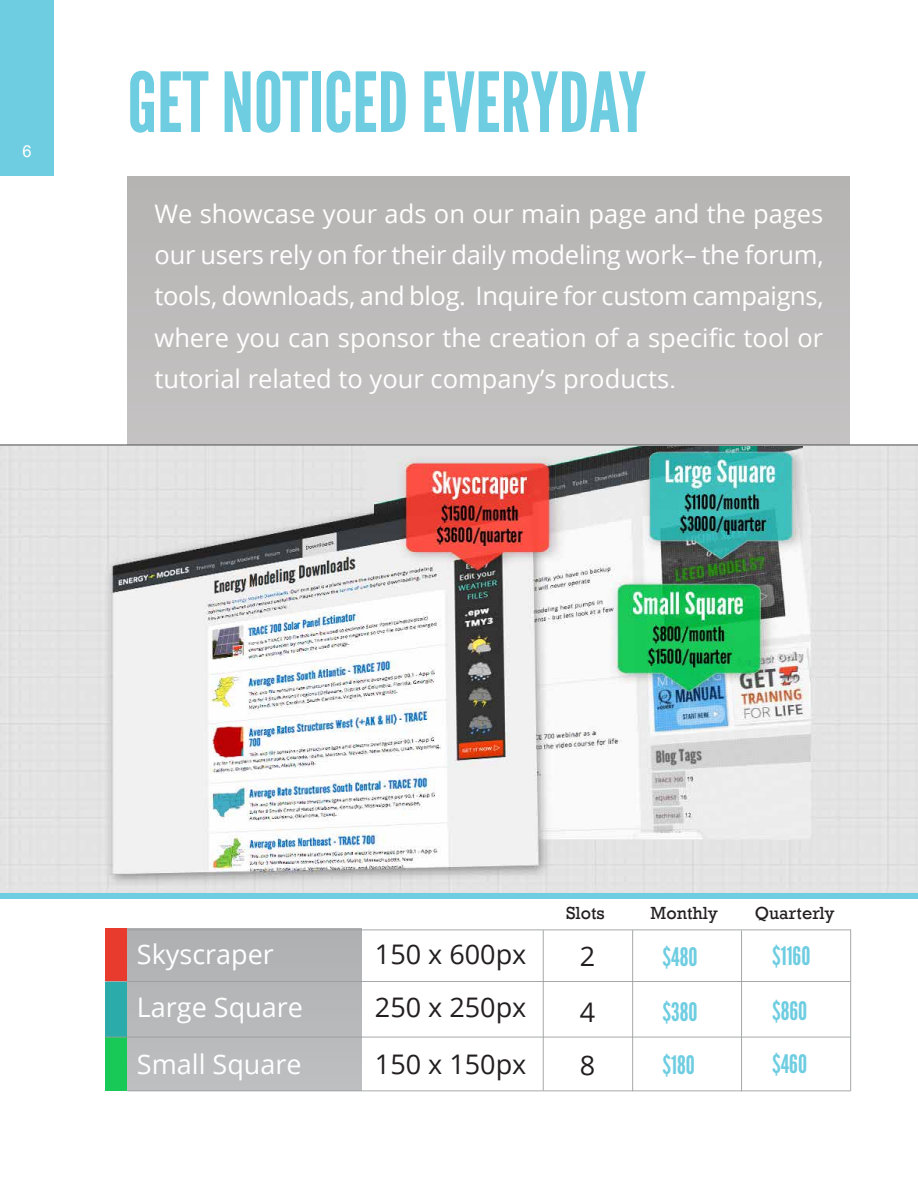
<style>
.page{position:relative;width:918px;height:1188px;background:#fff}
.page>*{position:absolute;margin:0;border:0;box-sizing:border-box;transform-origin:0 0}
.t1{font:82.5px "League Gothic";color:#6ecde1}
.t2{font:27px/53.1px "Open Sans";color:#fff}
.t3{font:27px/56.4px "Open Sans";color:#231f20}
.t4{font:25.5px/41.2px "Open Sans";color:#fff;text-align:justify}
.t5{font:25.5px "League Gothic";color:#6ecde1}
.t6{font:18px "Rockwell";color:#231f20}
.t7{font:16.5px "Arial";color:#fff}
.s1{font-family:"Arial"}
</style>
<div class="page">
<div style="left:0;top:0;width:54px;height:176px;background:#6ecde1"></div>
<img style="left:0;top:446px;width:918px;height:447px">
<div style="left:127px;top:928px;width:235px;height:163px;background:#b6b7b9"></div>
<div style="left:0;top:893px;width:918px;height:6px;background:#6ecde1"></div>
<hr style="left:0;top:444px;width:918px;height:2px;background:#9a9c9e">
<div style="left:105px;top:928px;width:22px;height:53px;background:#e83b2e"></div>
<div style="left:105px;top:982px;width:22px;height:55px;background:#2bacaa"></div>
<div style="left:105px;top:1037px;width:22px;height:54px;background:#19c958"></div>
<hr style="left:632px;top:930px;width:1px;height:161px;background:#9a9c9e">
<hr style="left:105px;top:1037px;width:746px;height:1px;background:#9a9c9e">
<hr style="left:128px;top:1091px;width:722px;height:1px;background:#9a9c9e">
<hr style="left:128px;top:930px;width:723px;height:1px;background:#9a9c9e">
<hr style="left:105px;top:981px;width:745px;height:1px;background:#9a9c9e">
<hr style="left:543px;top:930px;width:1px;height:161px;background:#9a9c9e">
<hr style="left:850px;top:930px;width:1px;height:161px;background:#9a9c9e">
<hr style="left:741px;top:930px;width:1px;height:161px;background:#9a9c9e">
<div style="left:128px;top:176px;width:722px;height:268px;background:#bdbbbb"></div>
<p class="t7" style="left:22px;top:140px;width:11px">6</p>
<h1 class="t1" style="left:128px;top:53px;width:520px">GET NOTICED EVERYDAY</h1>
<p class="t4" style="left:154px;top:192px;width:671px">We showcase your ads on our main page and the pages our users rely on for their daily modeling work– the forum, tools, downloads, and blog. Inquire for custom campaigns, where you can sponsor the creation of a specific tool or tutorial related to your company’s products<span class="s1">.</span></p>
<p class="t2" style="left:137px;top:927px;width:168px">Skyscraper<br>Large Square</p>
<p class="t2" style="left:137px;top:1037px;width:166px">Small Square</p>
<p class="t3" style="left:375px;top:925px;width:153px">150 x 600px</p>
<p class="t3" style="left:375px;top:979px;width:153px">250 x 250px<br>150 x 150px</p>
<p class="t6" style="left:566px;top:903px;width:40px">Slots</p>
<p class="t3" style="left:580px;top:927px;width:17px">2<br>4</p>
<p class="t3" style="left:580px;top:1036px;width:17px">8</p>
<p class="t6" style="left:651px;top:903px;width:69px">Monthly</p>
<p class="t6" style="left:755px;top:903px;width:81px">Quarterly</p>
<p class="t5" style="left:663px;top:942px;width:37px">$480</p>
<p class="t5" style="left:772px;top:941px;width:40px">$1160</p>
<p class="t5" style="left:663px;top:997px;width:36px">$380</p>
<p class="t5" style="left:772px;top:996px;width:37px">$860</p>
<p class="t5" style="left:663px;top:1050px;width:34px">$180</p>
<p class="t5" style="left:772px;top:1049px;width:36px">$460</p>
</div>
